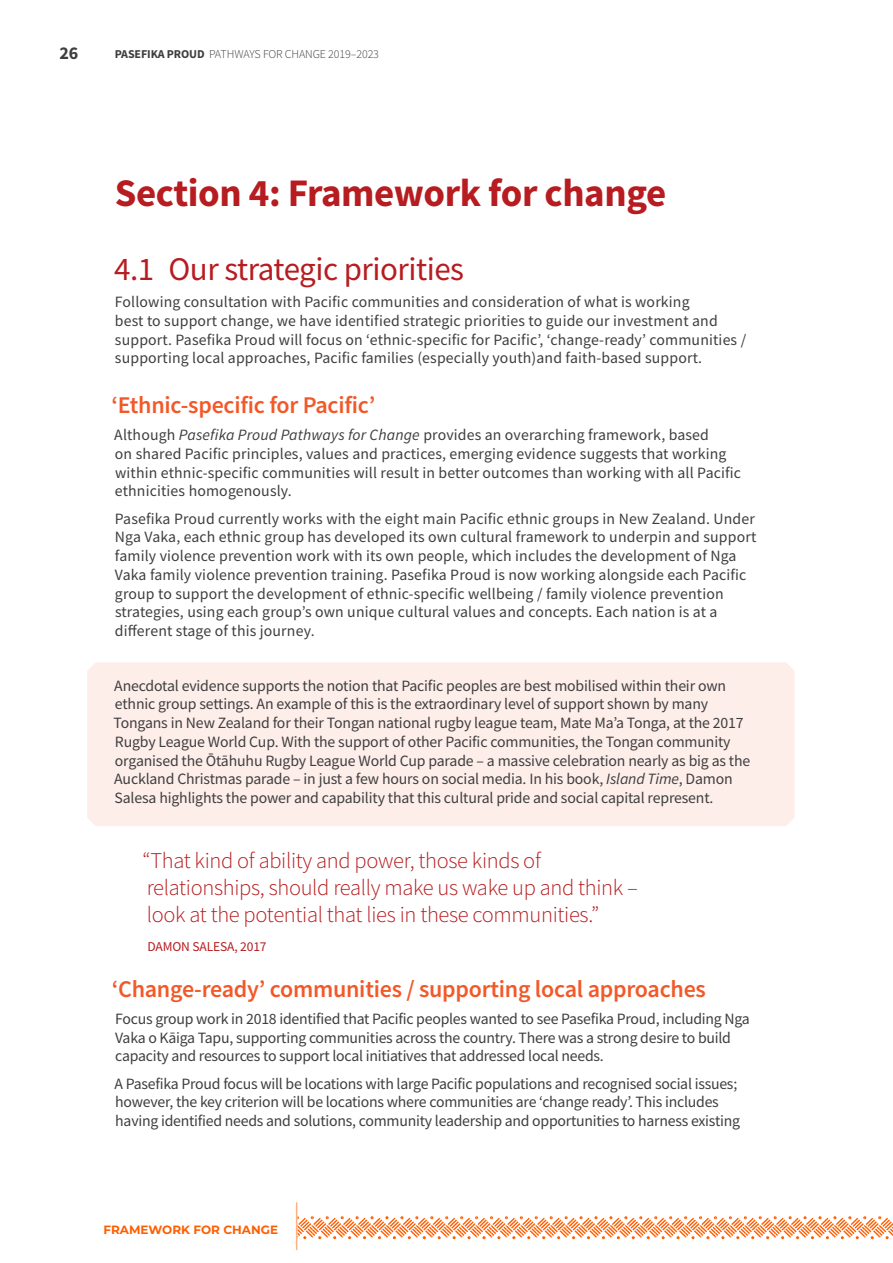
<style>
.page{position:relative;width:893px;height:1263px;background:#fff}
.page>*{position:absolute;margin:0;border:0;box-sizing:border-box;transform-origin:0 0}
.t1{font:700 39px "Source Sans Pro";letter-spacing:-.01em;color:#b61c20}
.t2{font:33px "Source Sans Pro";letter-spacing:-.015em;color:#b61c20}
.t3{font:600 24px "Source Sans Pro";letter-spacing:-.01em;color:#f25929}
.t4{font:300 22.5px/27px "Source Sans Pro";letter-spacing:-.015em;color:#b61c20}
.t5{font:700 18px "Source Sans Pro";color:#3e3e3f}
.t6{font:15.75px/18.8px "Source Sans Pro";letter-spacing:.01em;color:#3e3e3f}
.t7{font:15.75px/18.8px "Source Sans Pro";letter-spacing:-.01em;color:#3e3e3f}
.t8{font:13.5px "Source Sans Pro";letter-spacing:-.01em;color:#b61c20}
.t9{font:300 12px "Source Sans Pro";letter-spacing:-.01em;color:#3e3e3f}
.t10{font:700 12px "Montserrat";color:#ff5e00}
.s1{font-weight:700}
.s2{font-style:italic}
</style>
<div class="page">
<div style="left:87px;top:662px;width:708px;height:164px;background:#feeeea"></div>
<svg style="left:297px;top:1216px;width:596px;height:23px"></svg>
<hr style="left:296px;top:1203px;width:1px;height:46px;background:#ffb280">
<p class="t5" style="left:60px;top:40px;width:20px">26</p>
<p class="t9" style="left:115px;top:47px;width:266px"><span class="s1">PASEFIKA PROUD</span> PATHWAYS FOR CHANGE 2019–2023</p>
<h1 class="t1" style="left:115px;top:167px;width:553px">Section 4: Framework for change</h1>
<h2 class="t2" style="left:114px;top:248px;width:351px">4.1 Our strategic priorities</h2>
<p class="t6" style="left:115px;top:292px;width:633px">Following consultation with Pacific communities and consideration of what is working<br>best to support change, we have identified strategic priorities to guide our investment and support. Pasefika Proud will focus on ‘ethnic-specific for Pacific’, ‘change-ready’ communities / supporting local approaches, Pacific families (especially youth)and faith-based support.</p>
<h3 class="t3" style="left:111px;top:389px;width:266px">‘Ethnic-specific for Pacific’</h3>
<p class="t6" style="left:114px;top:425px;width:628px">Although <span class="s2">Pasefika Proud Pathways for Change</span> provides an overarching framework, based<br>on shared Pacific principles, values and practices, emerging evidence suggests that working within ethnic-specific communities will result in better outcomes than working with all Pacific ethnicities homogenously.</p>
<p class="t6" style="left:115px;top:509px;width:643px">Pasefika Proud currently works with the eight main Pacific ethnic groups in New Zealand. Under Nga Vaka, each ethnic group has developed its own cultural framework to underpin and support family violence prevention work with its own people, which includes the development of Nga Vaka family violence prevention training. Pasefika Proud is now working alongside each Pacific group to support the development of ethnic-specific wellbeing / family violence prevention strategies, using each group’s own unique cultural values and concepts. Each nation is at a different stage of this journey.</p>
<p class="t7" style="left:113px;top:676px;width:638px">Anecdotal evidence supports the notion that Pacific peoples are best mobilised within their own ethnic group settings. An example of this is the extraordinary level of support shown by many Tongans in New Zealand for their Tongan national rugby league team, Mate Ma’a Tonga, at the 2017<br>Rugby League World Cup. With the support of other Pacific communities, the Tongan community organised the Ōtāhuhu Rugby League World Cup parade – a massive celebration nearly as big as the Auckland Christmas parade – in just a few hours on social media. In his book, <span class="s2">Island Time</span>, Damon Salesa highlights the power and capability that this cultural pride and social capital represent.</p>
<h3 class="t4" style="left:143px;top:847px;width:497px">“That kind of ability and power, those kinds of relationships, should really make us wake up and think – look at the potential that lies in these communities.”</h3>
<p class="t8" style="left:148px;top:938px;width:121px">DAMON SALESA, 2017</p>
<h3 class="t3" style="left:112px;top:973px;width:596px">‘Change-ready’ communities / supporting local approaches</h3>
<p class="t7" style="left:115px;top:1009px;width:636px">Focus group work in 2018 identified that Pacific peoples wanted to see Pasefika Proud, including Nga<br>Vaka o Kāiga Tapu, supporting communities across the country. There was a strong desire to build capacity and resources to support local initiatives that addressed local needs.</p>
<p class="t7" style="left:115px;top:1074px;width:627px">A Pasefika Proud focus will be locations with large Pacific populations and recognised social issues; however, the key criterion will be locations where communities are ‘change ready’. This includes having identified needs and solutions, community leadership and opportunities to harness existing</p>
<p class="t10" style="left:103px;top:1220px;width:176px">FRAMEWORK FOR CHANGE</p>
</div>
